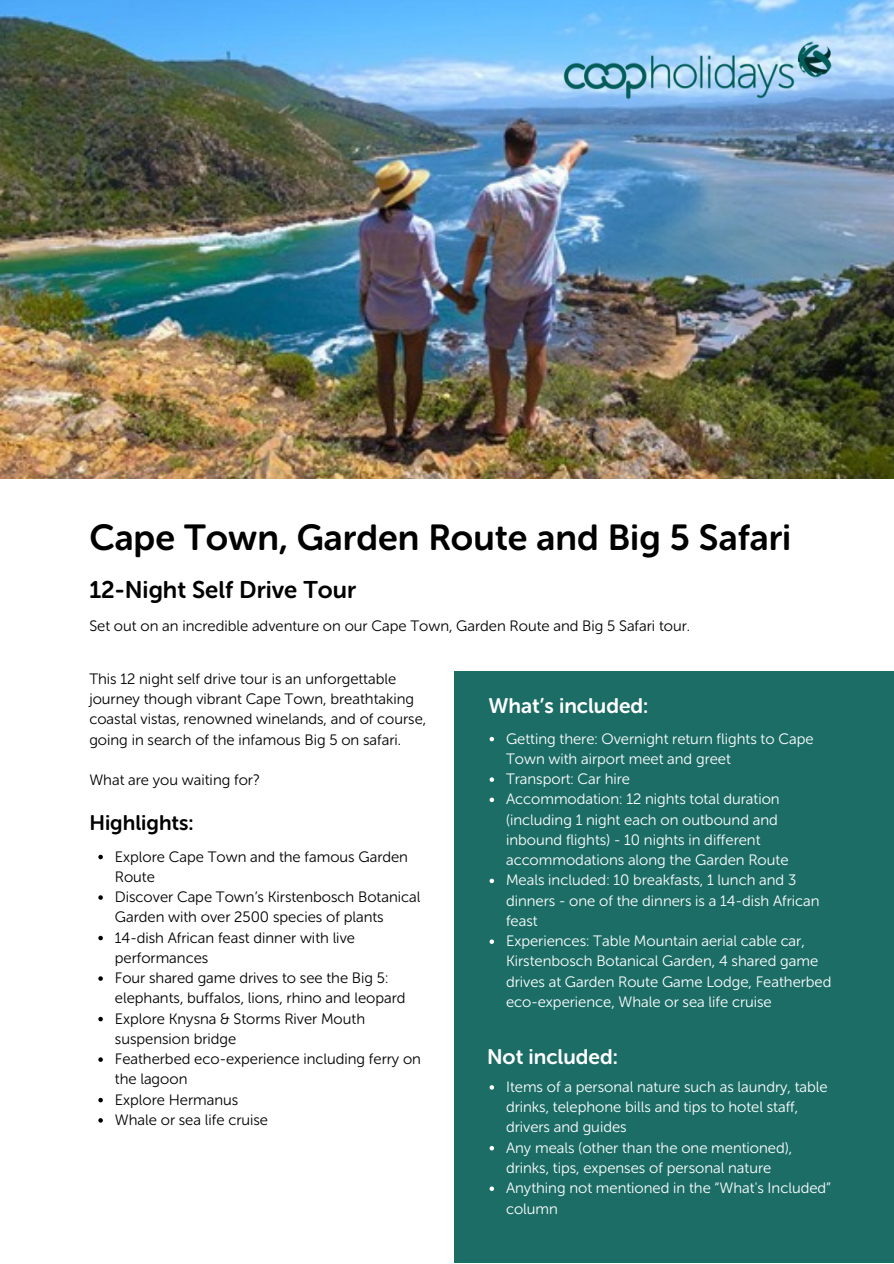
<style>
.page{position:relative;width:894px;height:1264px;background:#fff}
.page>*{position:absolute;margin:0;border:0;box-sizing:border-box;transform-origin:0 0}
.t1{font:36px "Museo Sans Rounded 700";color:#000}
.t2{font:24px "Museo Sans Rounded 700";color:#000}
.t3{font:21px "Museo Sans Rounded 700";color:#fff}
.t4{font:21px "Museo Sans Rounded 700";color:#000}
.t5{font:15px/20.2px "Museo Sans Rounded 300";color:#fff}
.t6{font:15px/20.2px "Museo Sans Rounded 300";color:#000}
</style>
<div class="page">
<div style="left:454px;top:670px;width:439px;height:592px;background:#1b6d66"></div>
<img style="left:0;top:0;width:893px;height:478px">
<img style="left:562px;top:42px;width:270px;height:57px">
<svg style="left:98px;top:854px;width:5px;height:5px"></svg>
<svg style="left:98px;top:895px;width:5px;height:4px"></svg>
<svg style="left:98px;top:935px;width:5px;height:5px"></svg>
<svg style="left:98px;top:976px;width:5px;height:4px"></svg>
<svg style="left:98px;top:1016px;width:5px;height:5px"></svg>
<svg style="left:98px;top:1057px;width:5px;height:4px"></svg>
<svg style="left:98px;top:1097px;width:5px;height:5px"></svg>
<svg style="left:98px;top:1118px;width:5px;height:4px"></svg>
<svg style="left:489px;top:736px;width:5px;height:5px"></svg>
<svg style="left:489px;top:777px;width:5px;height:4px"></svg>
<svg style="left:489px;top:797px;width:5px;height:5px"></svg>
<svg style="left:489px;top:878px;width:5px;height:5px"></svg>
<svg style="left:489px;top:939px;width:5px;height:4px"></svg>
<svg style="left:489px;top:1085px;width:5px;height:4px"></svg>
<svg style="left:489px;top:1146px;width:5px;height:4px"></svg>
<svg style="left:489px;top:1186px;width:5px;height:4px"></svg>
<p class="t1" style="left:89px;top:516px;width:703px">Cape Town, Garden Route and Big 5 Safari</p>
<p class="t2" style="left:89px;top:576px;width:268px">12-Night Self Drive Tour</p>
<h1 class="t6" style="left:89px;top:616px;width:602px">Set out on an incredible adventure on our Cape Town, Garden Route and Big 5 Safari tour.</h1>
<h3 class="t6" style="left:89px;top:668px;width:338px">This 12 night self drive tour is an unforgettable journey though vibrant Cape Town, breathtaking coastal vistas, renowned winelands, and of course, going in search of the infamous Big 5 on safari.</h3>
<p class="t6" style="left:89px;top:770px;width:172px">What are you waiting for?</p>
<h2 class="t4" style="left:89px;top:810px;width:106px">Highlights:</h2>
<p class="t6" style="left:115px;top:846px;width:294px">Explore Cape Town and the famous Garden<br>Route</p>
<p class="t6" style="left:115px;top:886px;width:307px">Discover Cape Town’s Kirstenbosch Botanical<br>Garden with over 2500 species of plants</p>
<p class="t6" style="left:115px;top:927px;width:241px">14-dish African feast dinner with live performances</p>
<h3 class="t6" style="left:115px;top:967px;width:292px">Four shared game drives to see the Big 5: elephants, buffalos, lions, rhino and leopard</h3>
<p class="t6" style="left:115px;top:1008px;width:252px">Explore Knysna &amp; Storms River Mouth suspension bridge</p>
<p class="t6" style="left:115px;top:1048px;width:307px">Featherbed eco-experience including ferry on the lagoon</p>
<p class="t6" style="left:115px;top:1089px;width:125px">Explore Hermanus</p>
<p class="t6" style="left:115px;top:1109px;width:155px">Whale or sea life cruise</p>
<p class="t3" style="left:488px;top:693px;width:161px">What’s included:</p>
<p class="t5" style="left:506px;top:728px;width:309px">Getting there: Overnight return flights to Cape<br>Town with airport meet and greet</p>
<p class="t5" style="left:506px;top:769px;width:125px">Transport: Car hire</p>
<p class="t5" style="left:506px;top:789px;width:284px">Accommodation: 12 nights total duration (including 1 night each on outbound and inbound flights) - 10 nights in different accommodations along the Garden Route</p>
<h3 class="t5" style="left:506px;top:870px;width:315px">Meals included: 10 breakfasts, 1 lunch and 3 dinners - one of the dinners is a 14-dish African feast</h3>
<p class="t5" style="left:506px;top:931px;width:327px">Experiences: Table Mountain aerial cable car, Kirstenbosch Botanical Garden, 4 shared game drives at Garden Route Game Lodge, Featherbed eco-experience, Whale or sea life cruise</p>
<p class="t3" style="left:487px;top:1044px;width:132px">Not included:</p>
<p class="t5" style="left:506px;top:1076px;width:323px">Items of a personal nature such as laundry, table drinks, telephone bills and tips to hotel staff, drivers and guides</p>
<p class="t5" style="left:506px;top:1137px;width:287px">Any meals (other than the one mentioned), drinks, tips, expenses of personal nature</p>
<p class="t5" style="left:506px;top:1177px;width:326px">Anything not mentioned in the “What's Included” column</p>
</div>
